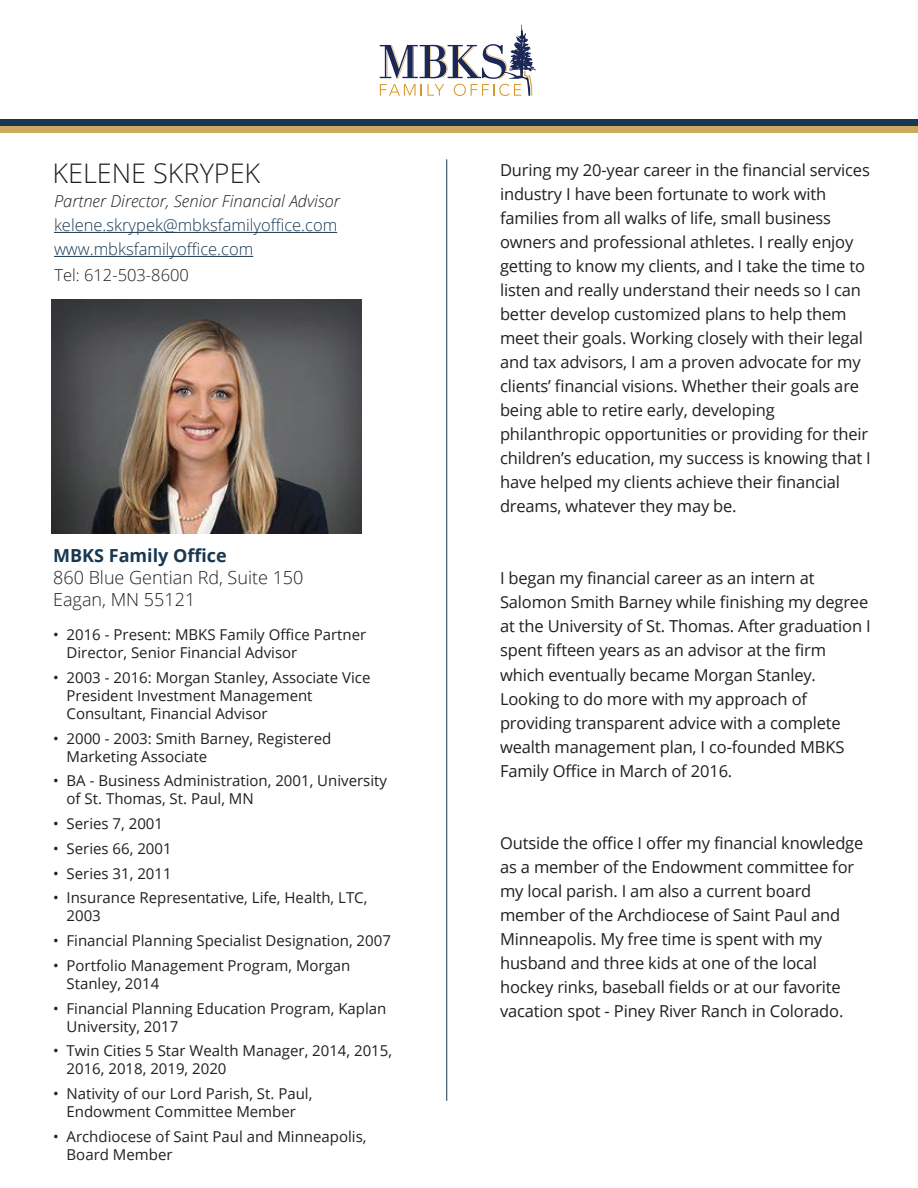
<style>
.page{position:relative;width:918px;height:1188px;background:#fff}
.page>*{position:absolute;margin:0;border:0;box-sizing:border-box;transform-origin:0 0}
.t1{font:300 27px "Open Sans";color:#231f20}
.t2{font:300 18px/21.6px "Open Sans";color:#231f20}
.t3{font:700 18px "Open Sans";color:#183851}
.t4{font:16.5px/24px "Open Sans";letter-spacing:-.01em;color:#231f20}
.t5{font:300 16.5px/24px "Open Sans";color:#183851}
.t6{font:italic 300 16.5px "Open Sans";color:#231f20}
.t7{font:300 16.5px "Open Sans";color:#231f20}
.t8{font:15px/18px "Open Sans";color:#231f20}
</style>
<div class="page">
<svg style="left:380px;top:25px;width:156px;height:71px"></svg>
<div style="left:0;top:126px;width:918px;height:7px;background:#c9aa5e"></div>
<div style="left:0;top:120px;width:918px;height:6px;background:#183851"></div>
<img style="left:51px;top:299px;width:311px;height:234px">
<hr style="left:54px;top:232px;width:283px;height:1px;background:#183851">
<hr style="left:54px;top:256px;width:199px;height:1px;background:#183851">
<hr style="left:446px;top:159px;width:1px;height:942px;background:#183851">
<h1 class="t1" style="left:52px;top:155px;width:209px">KELENE SKRYPEK</h1>
<p class="t6" style="left:54px;top:190px;width:287px">Partner Director, Senior Financial Advisor</p>
<p class="t5" style="left:54px;top:213px;width:285px">kelene.skrypek@mbksfamilyoffice.com www.mbksfamilyoffice.com</p>
<p class="t7" style="left:54px;top:264px;width:136px">Tel: 612-503-8600</p>
<p class="t3" style="left:53px;top:543px;width:175px">MBKS Family Office</p>
<p class="t2" style="left:53px;top:566px;width:252px">860 Blue Gentian Rd, Suite 150<br>Eagan, MN 55121</p>
<p class="t8" style="left:67px;top:625px;width:301px;text-indent:-13px">• 2016 - Present: MBKS Family Office Partner<br>Director, Senior Financial Advisor</p>
<p class="t8" style="left:67px;top:668px;width:305px;text-indent:-13px">• 2003 - 2016: Morgan Stanley, Associate Vice<br>President Investment Management<br>Consultant, Financial Advisor</p>
<p class="t8" style="left:67px;top:729px;width:266px;text-indent:-13px">• 2000 - 2003: Smith Barney, Registered<br>Marketing Associate</p>
<p class="t8" style="left:67px;top:772px;width:322px;text-indent:-14px">• BA - Business Administration, 2001, University of St. Thomas, St. Paul, MN</p>
<p class="t8" style="left:53px;top:814px;width:112px">• Series 7, 2001</p>
<p class="t8" style="left:53px;top:839px;width:120px">• Series 66, 2001</p>
<p class="t8" style="left:53px;top:864px;width:120px">• Series 31, 2011</p>
<p class="t8" style="left:67px;top:889px;width:302px;text-indent:-14px">• Insurance Representative, Life, Health, LTC,<br>2003</p>
<p class="t8" style="left:53px;top:931px;width:339px">• Financial Planning Specialist Designation, 2007</p>
<p class="t8" style="left:67px;top:956px;width:285px;text-indent:-14px">• Portfolio Management Program, Morgan<br>Stanley, 2014</p>
<p class="t8" style="left:67px;top:999px;width:321px;text-indent:-14px">• Financial Planning Education Program, Kaplan<br>University, 2017</p>
<p class="t8" style="left:67px;top:1042px;width:327px;text-indent:-14px">• Twin Cities 5 Star Wealth Manager, 2014, 2015,<br>2016, 2018, 2019, 2020</p>
<p class="t8" style="left:53px;top:1084px;width:261px;text-align:center">• Nativity of our Lord Parish, St. Paul,<br>Endowment Committee Member</p>
<p class="t8" style="left:67px;top:1127px;width:301px;text-indent:-14px">• Archdiocese of Saint Paul and Minneapolis,<br>Board Member</p>
<p class="t4" style="left:500px;top:158px;width:372px">During my 20-year career in the financial services industry I have been fortunate to work with families from all walks of life, small business owners and professional athletes. I really enjoy getting to know my clients, and I take the time to listen and really understand their needs so I can better develop customized plans to help them meet their goals. Working closely with their legal and tax advisors, I am a proven advocate for my clients’ financial visions. Whether their goals are being able to retire early, developing philanthropic opportunities or providing for their children’s education, my success is knowing that I have helped my clients achieve their financial dreams, whatever they may be.</p>
<p class="t4" style="left:500px;top:566px;width:372px">I began my financial career as an intern at Salomon Smith Barney while finishing my degree at the University of St. Thomas. After graduation I spent fifteen years as an advisor at the firm which eventually became Morgan Stanley.<br>Looking to do more with my approach of providing transparent advice with a complete wealth management plan, I co-founded MBKS Family Office in March of 2016.</p>
<p class="t4" style="left:500px;top:830px;width:365px">Outside the office I offer my financial knowledge as a member of the Endowment committee for my local parish. I am also a current board member of the Archdiocese of Saint Paul and Minneapolis. My free time is spent with my husband and three kids at one of the local hockey rinks, baseball fields or at our favorite vacation spot - Piney River Ranch in Colorado.</p>
</div>
